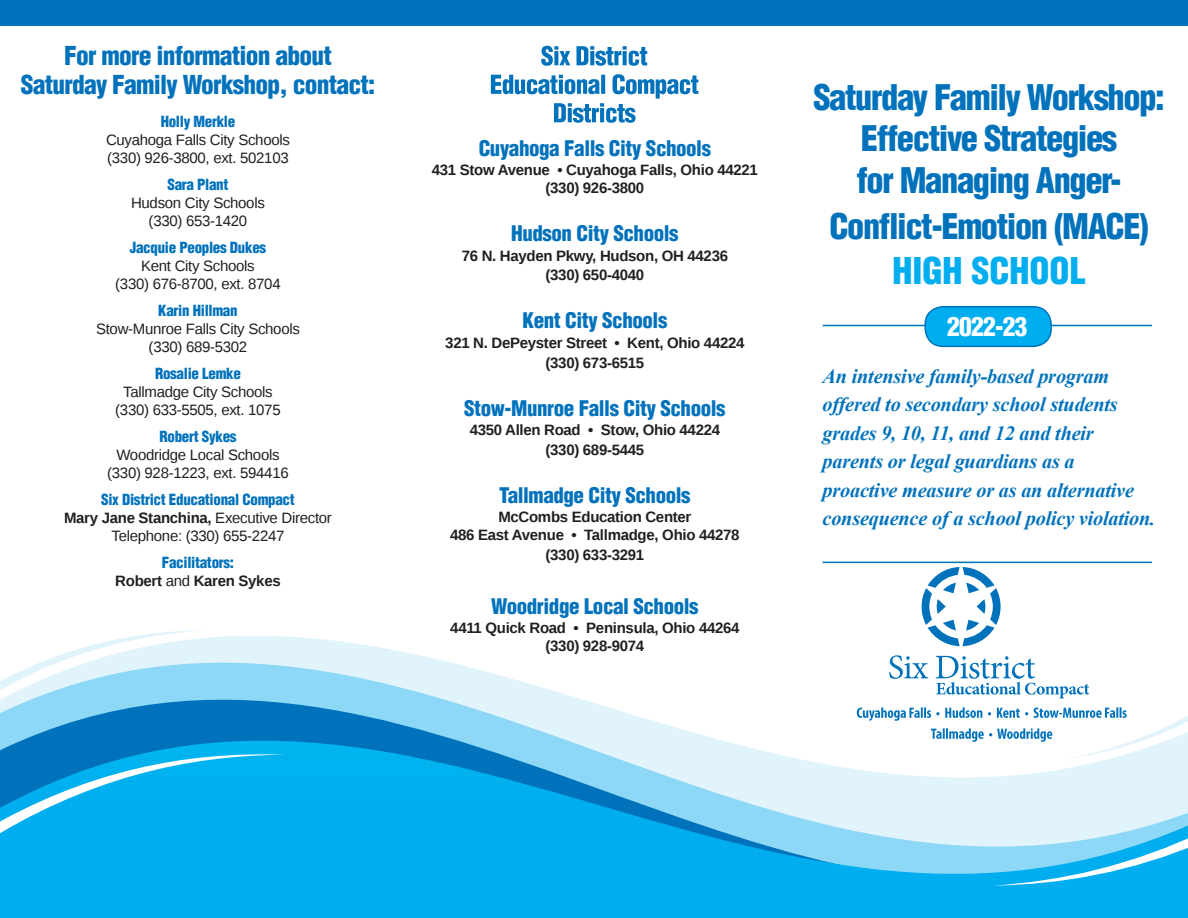
<style>
.page{position:relative;width:1188px;height:918px;background:#fff}
.page>*{position:absolute;margin:0;border:0;box-sizing:border-box;transform-origin:0 0}
.t1{font:900 condensed 36px "Helvetica";color:#00aeef}
.t2{font:900 condensed 34.5px "Helvetica";letter-spacing:-.04em;color:#0072bc}
.t3{font:900 condensed 25.5px "Helvetica";letter-spacing:-.03em;color:#0072bc}
.t4{font:900 condensed 25.5px "Helvetica";letter-spacing:-.03em;color:#fff}
.t5{font:900 condensed 21px "Helvetica";letter-spacing:-.02em;color:#0072bc}
.t6{font:italic 700 20.25px/28.5px "Times New Roman";letter-spacing:-.01em;color:#0072bc}
.t7{font:700 15px "Liberation Sans";letter-spacing:-.02em;color:#231f20}
.t8{font:15px "Liberation Sans";letter-spacing:-.02em;color:#231f20}
.t9{font:900 condensed 15px "Helvetica";letter-spacing:-.02em;color:#0072bc}
.s1{font-weight:400}
</style>
<div class="page">
<svg style="left:491px;top:74px;width:207px;height:49px"></svg>
<svg style="left:541px;top:46px;width:106px;height:20px"></svg>
<div style="left:0;top:0;width:1188px;height:25px;background:#0072bc"></div>
<hr style="left:823px;top:325px;width:329px;height:1px;background:#0072bc">
<div style="left:925px;top:307px;width:126px;height:39px;background:#00aeef;border-radius:18px"></div>
<div style="left:924px;top:306px;width:128px;height:41px;border:2px solid #0072bc;border-radius:18px"></div>
<svg style="left:0;top:561px;width:1188px;height:357px"></svg>
<svg style="left:0;top:741px;width:1188px;height:175px;background:#47c0f0"></svg>
<svg style="left:0;top:630px;width:209px;height:71px"></svg>
<svg style="left:0;top:751px;width:302px;height:108px;background:#0dace9"></svg>
<svg style="left:993px;top:831px;width:195px;height:55px;background:#5fcaf4"></svg>
<hr style="left:823px;top:562px;width:329px;height:1px;background:#0072bc">
<svg style="left:857px;top:706px;width:331px;height:53px"></svg>
<svg style="left:922px;top:567px;width:79px;height:79px"></svg>
<svg style="left:889px;top:655px;width:200px;height:43px"></svg>
<p class="t3" style="left:64px;top:40px;width:269px">For more information about</p>
<p class="t3" style="left:21px;top:68px;width:356px">Saturday Family Workshop, contact:</p>
<p class="t9" style="left:161px;top:112px;width:76px">Holly Merkle</p>
<p class="t8" style="left:106px;top:131px;width:185px">Cuyahoga Falls City Schools</p>
<p class="t8" style="left:107px;top:149px;width:183px">(330) 926-3800, ext. 502103</p>
<p class="t9" style="left:167px;top:175px;width:63px">Sara Plant</p>
<p class="t8" style="left:131px;top:194px;width:135px">Hudson City Schools</p>
<p class="t8" style="left:149px;top:212px;width:100px">(330) 653-1420</p>
<p class="t9" style="left:130px;top:238px;width:138px">Jacquie Peoples Dukes</p>
<p class="t8" style="left:141px;top:257px;width:115px">Kent City Schools</p>
<p class="t8" style="left:115px;top:275px;width:167px">(330) 676-8700, ext. 8704</p>
<p class="t9" style="left:158px;top:301px;width:81px">Karin Hillman</p>
<p class="t8" style="left:96px;top:320px;width:205px">Stow-Munroe Falls City Schools</p>
<p class="t8" style="left:149px;top:338px;width:100px">(330) 689-5302</p>
<p class="t9" style="left:155px;top:364px;width:87px">Rosalie Lemke</p>
<p class="t8" style="left:123px;top:383px;width:151px">Tallmadge City Schools</p>
<p class="t8" style="left:115px;top:401px;width:167px">(330) 633-5505, ext. 1075</p>
<p class="t9" style="left:159px;top:427px;width:79px">Robert Sykes</p>
<p class="t8" style="left:116px;top:446px;width:165px">Woodridge Local Schools</p>
<p class="t8" style="left:107px;top:464px;width:183px">(330) 928-1223, ext. 594416</p>
<p class="t9" style="left:101px;top:490px;width:195px">Six District Educational Compact</p>
<p class="t7" style="left:64px;top:507px;width:269px">Mary Jane Stanchina, <span class="s1">Executive Director</span></p>
<p class="t8" style="left:112px;top:527px;width:174px">Telephone: (330) 655-2247</p>
<p class="t9" style="left:162px;top:553px;width:74px">Facilitators:</p>
<p class="t7" style="left:115px;top:570px;width:167px">Robert <span class="s1">and</span> Karen Sykes</p>
<p class="t5" style="left:479px;top:135px;width:234px">Cuyahoga Falls City Schools</p>
<p class="t7" style="left:432px;top:160px;width:328px">431 Stow Avenue • Cuyahoga Falls, Ohio 44221</p>
<p class="t7" style="left:546px;top:178px;width:100px">(330) 926-3800</p>
<p class="t5" style="left:511px;top:220px;width:169px">Hudson City Schools</p>
<p class="t7" style="left:462px;top:245px;width:268px">76 N. Hayden Pkwy, Hudson, OH 44236</p>
<p class="t7" style="left:546px;top:265px;width:100px">(330) 650-4040</p>
<p class="t5" style="left:522px;top:307px;width:146px">Kent City Schools</p>
<p class="t7" style="left:445px;top:332px;width:301px">321 N. DePeyster Street • Kent, Ohio 44224</p>
<p class="t7" style="left:546px;top:352px;width:100px">(330) 673-6515</p>
<p class="t5" style="left:464px;top:395px;width:263px">Stow-Munroe Falls City Schools</p>
<p class="t7" style="left:470px;top:420px;width:252px">4350 Allen Road • Stow, Ohio 44224</p>
<p class="t7" style="left:546px;top:439px;width:100px">(330) 689-5445</p>
<p class="t5" style="left:499px;top:482px;width:193px">Tallmadge City Schools</p>
<p class="t7" style="left:498px;top:507px;width:195px">McCombs Education Center</p>
<p class="t7" style="left:450px;top:525px;width:291px">486 East Avenue • Tallmadge, Ohio 44278</p>
<p class="t7" style="left:546px;top:545px;width:100px">(330) 633-3291</p>
<p class="t5" style="left:491px;top:593px;width:209px">Woodridge Local Schools</p>
<p class="t7" style="left:450px;top:618px;width:291px">4411 Quick Road • Peninsula, Ohio 44264</p>
<p class="t7" style="left:546px;top:636px;width:100px">(330) 928-9074</p>
<p class="t2" style="left:813px;top:75px;width:353px">Saturday Family Workshop:</p>
<p class="t2" style="left:861px;top:117px;width:258px">Effective Strategies</p>
<p class="t2" style="left:856px;top:158px;width:267px">for Managing Anger-</p>
<p class="t2" style="left:829px;top:205px;width:321px">Conflict-Emotion (MACE)</p>
<p class="t1" style="left:893px;top:248px;width:195px">HIGH SCHOOL</p>
<p class="t4" style="left:947px;top:311px;width:82px">2022-23</p>
<p class="t6" style="left:823px;top:361px;width:334px">An intensive family-based program offered to secondary school students grades 9, 10, 11, and 12 and their parents or legal guardians as a<br>proactive measure or as an alternative consequence of a school policy violation.</p>
</div>
